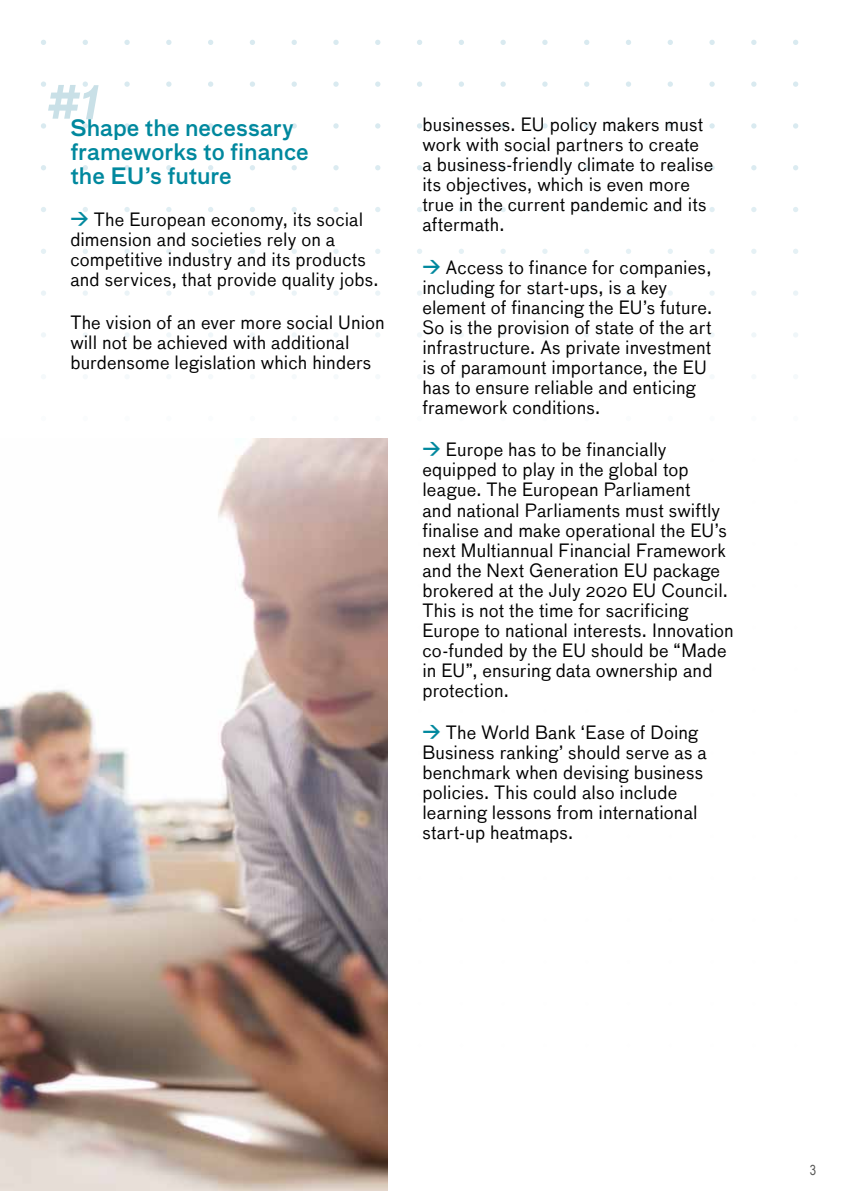
<style>
.page{position:relative;width:842px;height:1191px;background:#fff}
.page>*{position:absolute;margin:0;border:0;box-sizing:border-box;transform-origin:0 0}
.t1{font:italic 500 62.4px "Bau";color:#c9e0e7}
.t2{font:500 22px/24px "Bau";color:#00889e}
.t3{font:18px/20px "Bau";letter-spacing:.01em;color:#000}
.t4{font:14px "Arial Narrow";color:#575756}
.s1{font-family:"DIN";font-weight:700;color:#00889e}
</style>
<div class="page">
<svg style="left:124px;top:40px;width:6px;height:5px"></svg>
<svg style="left:166px;top:40px;width:5px;height:5px"></svg>
<svg style="left:208px;top:40px;width:5px;height:5px"></svg>
<svg style="left:250px;top:40px;width:5px;height:5px"></svg>
<svg style="left:292px;top:40px;width:5px;height:5px"></svg>
<svg style="left:333px;top:40px;width:6px;height:5px"></svg>
<svg style="left:375px;top:40px;width:5px;height:5px"></svg>
<svg style="left:417px;top:40px;width:5px;height:5px"></svg>
<svg style="left:459px;top:40px;width:5px;height:5px"></svg>
<svg style="left:500px;top:40px;width:6px;height:5px"></svg>
<svg style="left:542px;top:40px;width:6px;height:5px"></svg>
<svg style="left:584px;top:40px;width:5px;height:5px"></svg>
<svg style="left:626px;top:40px;width:5px;height:5px"></svg>
<svg style="left:668px;top:40px;width:5px;height:5px"></svg>
<svg style="left:709px;top:40px;width:6px;height:5px"></svg>
<svg style="left:751px;top:40px;width:5px;height:5px"></svg>
<svg style="left:793px;top:40px;width:5px;height:5px"></svg>
<svg style="left:124px;top:81px;width:6px;height:6px"></svg>
<svg style="left:166px;top:81px;width:5px;height:6px"></svg>
<svg style="left:208px;top:81px;width:5px;height:6px"></svg>
<svg style="left:250px;top:81px;width:5px;height:6px"></svg>
<svg style="left:292px;top:81px;width:5px;height:6px"></svg>
<svg style="left:333px;top:81px;width:6px;height:6px"></svg>
<svg style="left:375px;top:81px;width:5px;height:6px"></svg>
<svg style="left:417px;top:81px;width:5px;height:6px"></svg>
<svg style="left:459px;top:81px;width:5px;height:6px"></svg>
<svg style="left:500px;top:81px;width:6px;height:6px"></svg>
<svg style="left:542px;top:81px;width:6px;height:6px"></svg>
<svg style="left:584px;top:81px;width:5px;height:6px"></svg>
<svg style="left:626px;top:81px;width:5px;height:6px"></svg>
<svg style="left:668px;top:81px;width:5px;height:6px"></svg>
<svg style="left:709px;top:81px;width:6px;height:6px"></svg>
<svg style="left:751px;top:81px;width:5px;height:6px"></svg>
<svg style="left:793px;top:81px;width:5px;height:6px"></svg>
<svg style="left:124px;top:123px;width:6px;height:6px"></svg>
<svg style="left:166px;top:123px;width:5px;height:6px"></svg>
<svg style="left:208px;top:123px;width:5px;height:6px"></svg>
<svg style="left:250px;top:123px;width:5px;height:6px"></svg>
<svg style="left:292px;top:123px;width:5px;height:6px"></svg>
<svg style="left:333px;top:123px;width:6px;height:6px"></svg>
<svg style="left:375px;top:123px;width:5px;height:6px"></svg>
<svg style="left:417px;top:123px;width:5px;height:6px"></svg>
<svg style="left:459px;top:123px;width:5px;height:6px"></svg>
<svg style="left:500px;top:123px;width:6px;height:6px"></svg>
<svg style="left:542px;top:123px;width:6px;height:6px"></svg>
<svg style="left:584px;top:123px;width:5px;height:6px"></svg>
<svg style="left:626px;top:123px;width:5px;height:6px"></svg>
<svg style="left:668px;top:123px;width:5px;height:6px"></svg>
<svg style="left:709px;top:123px;width:6px;height:6px"></svg>
<svg style="left:751px;top:123px;width:5px;height:6px"></svg>
<svg style="left:793px;top:123px;width:5px;height:6px"></svg>
<svg style="left:124px;top:165px;width:6px;height:5px"></svg>
<svg style="left:166px;top:165px;width:5px;height:5px"></svg>
<svg style="left:208px;top:165px;width:5px;height:5px"></svg>
<svg style="left:250px;top:165px;width:5px;height:5px"></svg>
<svg style="left:292px;top:165px;width:5px;height:5px"></svg>
<svg style="left:333px;top:165px;width:6px;height:5px"></svg>
<svg style="left:375px;top:165px;width:5px;height:5px"></svg>
<svg style="left:417px;top:165px;width:5px;height:5px"></svg>
<svg style="left:459px;top:165px;width:5px;height:5px"></svg>
<svg style="left:500px;top:165px;width:6px;height:5px"></svg>
<svg style="left:542px;top:165px;width:6px;height:5px"></svg>
<svg style="left:584px;top:165px;width:5px;height:5px"></svg>
<svg style="left:626px;top:165px;width:5px;height:5px"></svg>
<svg style="left:668px;top:165px;width:5px;height:5px"></svg>
<svg style="left:709px;top:165px;width:6px;height:5px"></svg>
<svg style="left:751px;top:165px;width:5px;height:5px"></svg>
<svg style="left:793px;top:165px;width:5px;height:5px"></svg>
<svg style="left:124px;top:207px;width:6px;height:5px"></svg>
<svg style="left:166px;top:207px;width:5px;height:5px"></svg>
<svg style="left:208px;top:207px;width:5px;height:5px"></svg>
<svg style="left:250px;top:207px;width:5px;height:5px"></svg>
<svg style="left:292px;top:207px;width:5px;height:5px"></svg>
<svg style="left:333px;top:207px;width:6px;height:5px"></svg>
<svg style="left:375px;top:207px;width:5px;height:5px"></svg>
<svg style="left:417px;top:207px;width:5px;height:5px"></svg>
<svg style="left:459px;top:207px;width:5px;height:5px"></svg>
<svg style="left:500px;top:207px;width:6px;height:5px"></svg>
<svg style="left:542px;top:207px;width:6px;height:5px"></svg>
<svg style="left:584px;top:207px;width:5px;height:5px"></svg>
<svg style="left:626px;top:207px;width:5px;height:5px"></svg>
<svg style="left:668px;top:207px;width:5px;height:5px"></svg>
<svg style="left:709px;top:207px;width:6px;height:5px"></svg>
<svg style="left:751px;top:207px;width:5px;height:5px"></svg>
<svg style="left:793px;top:207px;width:5px;height:5px"></svg>
<svg style="left:124px;top:249px;width:6px;height:5px"></svg>
<svg style="left:166px;top:249px;width:5px;height:5px"></svg>
<svg style="left:208px;top:249px;width:5px;height:5px"></svg>
<svg style="left:250px;top:249px;width:5px;height:5px"></svg>
<svg style="left:292px;top:249px;width:5px;height:5px"></svg>
<svg style="left:333px;top:249px;width:6px;height:5px"></svg>
<svg style="left:375px;top:249px;width:5px;height:5px"></svg>
<svg style="left:417px;top:249px;width:5px;height:5px"></svg>
<svg style="left:459px;top:249px;width:5px;height:5px"></svg>
<svg style="left:500px;top:249px;width:6px;height:5px"></svg>
<svg style="left:542px;top:249px;width:6px;height:5px"></svg>
<svg style="left:584px;top:249px;width:5px;height:5px"></svg>
<svg style="left:626px;top:249px;width:5px;height:5px"></svg>
<svg style="left:668px;top:249px;width:5px;height:5px"></svg>
<svg style="left:709px;top:249px;width:6px;height:5px"></svg>
<svg style="left:751px;top:249px;width:5px;height:5px"></svg>
<svg style="left:793px;top:249px;width:5px;height:5px"></svg>
<svg style="left:124px;top:291px;width:6px;height:5px"></svg>
<svg style="left:166px;top:291px;width:5px;height:5px"></svg>
<svg style="left:208px;top:290px;width:5px;height:6px"></svg>
<svg style="left:250px;top:290px;width:5px;height:6px"></svg>
<svg style="left:292px;top:291px;width:5px;height:5px"></svg>
<svg style="left:333px;top:291px;width:6px;height:5px"></svg>
<svg style="left:375px;top:291px;width:5px;height:5px"></svg>
<svg style="left:417px;top:290px;width:5px;height:6px"></svg>
<svg style="left:459px;top:290px;width:5px;height:6px"></svg>
<svg style="left:501px;top:291px;width:5px;height:5px"></svg>
<svg style="left:542px;top:291px;width:6px;height:5px"></svg>
<svg style="left:584px;top:290px;width:5px;height:6px"></svg>
<svg style="left:626px;top:290px;width:5px;height:6px"></svg>
<svg style="left:668px;top:290px;width:5px;height:6px"></svg>
<svg style="left:709px;top:291px;width:6px;height:5px"></svg>
<svg style="left:751px;top:291px;width:5px;height:5px"></svg>
<svg style="left:793px;top:290px;width:5px;height:6px"></svg>
<svg style="left:125px;top:332px;width:5px;height:5px"></svg>
<svg style="left:166px;top:332px;width:5px;height:5px"></svg>
<svg style="left:208px;top:332px;width:5px;height:5px"></svg>
<svg style="left:250px;top:332px;width:5px;height:5px"></svg>
<svg style="left:292px;top:332px;width:5px;height:5px"></svg>
<svg style="left:334px;top:333px;width:4px;height:4px"></svg>
<svg style="left:375px;top:332px;width:5px;height:5px"></svg>
<svg style="left:417px;top:332px;width:5px;height:5px"></svg>
<svg style="left:459px;top:332px;width:5px;height:5px"></svg>
<svg style="left:501px;top:332px;width:5px;height:5px"></svg>
<svg style="left:543px;top:332px;width:4px;height:5px"></svg>
<svg style="left:584px;top:332px;width:5px;height:5px"></svg>
<svg style="left:626px;top:332px;width:5px;height:5px"></svg>
<svg style="left:668px;top:332px;width:5px;height:5px"></svg>
<svg style="left:710px;top:332px;width:5px;height:5px"></svg>
<svg style="left:751px;top:332px;width:5px;height:5px"></svg>
<svg style="left:793px;top:332px;width:5px;height:5px"></svg>
<svg style="left:41px;top:40px;width:5px;height:5px"></svg>
<svg style="left:83px;top:40px;width:5px;height:5px"></svg>
<svg style="left:41px;top:81px;width:5px;height:6px"></svg>
<svg style="left:83px;top:81px;width:5px;height:6px"></svg>
<svg style="left:41px;top:123px;width:5px;height:6px"></svg>
<svg style="left:83px;top:123px;width:5px;height:6px"></svg>
<svg style="left:41px;top:165px;width:5px;height:5px"></svg>
<svg style="left:83px;top:165px;width:5px;height:5px"></svg>
<svg style="left:41px;top:207px;width:5px;height:5px"></svg>
<svg style="left:83px;top:207px;width:5px;height:5px"></svg>
<svg style="left:41px;top:249px;width:5px;height:5px"></svg>
<svg style="left:83px;top:249px;width:5px;height:5px"></svg>
<svg style="left:41px;top:290px;width:5px;height:6px"></svg>
<svg style="left:83px;top:290px;width:5px;height:6px"></svg>
<svg style="left:41px;top:332px;width:5px;height:5px"></svg>
<svg style="left:83px;top:332px;width:5px;height:5px"></svg>
<img style="left:0;top:439px;width:388px;height:752px">
<h1 class="t1" style="left:43px;top:70px;width:69px">#<sup>1</sup></h1>
<p class="t2" style="left:70px;top:116px;width:240px">Shape the necessary frameworks to finance the EU’s future</p>
<p class="t3" style="left:70px;top:210px;width:310px"><span class="s1">&gt;</span> The European economy, its social dimension and societies rely on a competitive industry and its products and services, that provide quality jobs.</p>
<p class="t3" style="left:70px;top:312px;width:316px">The vision of an ever more social Union will not be achieved with additional burdensome legislation which hinders</p>
<p class="t3" style="left:422px;top:114px;width:292px">businesses. EU policy makers must work with social partners to create<br>a business-friendly climate to realise its objectives, which is even more true in the current pandemic and its aftermath.</p>
<p class="t3" style="left:422px;top:257px;width:291px"><span class="s1">&gt;</span> Access to finance for companies, including for start-ups, is a key element of financing the EU’s future.<br>So is the provision of state of the art infrastructure. As private investment is of paramount importance, the EU has to ensure reliable and enticing framework conditions.</p>
<p class="t3" style="left:422px;top:440px;width:313px"><span class="s1">&gt;</span> Europe has to be financially equipped to play in the global top league. The European Parliament<br>and national Parliaments must swiftly finalise and make operational the EU’s next Multiannual Financial Framework and the Next Generation EU package brokered at the July 2020 EU Council.<br>This is not the time for sacrificing Europe to national interests. Innovation co-funded by the EU should be “Made in EU”, ensuring data ownership and protection.</p>
<p class="t3" style="left:422px;top:722px;width:286px"><span class="s1">&gt;</span> The World Bank ‘Ease of Doing<br>Business ranking’ should serve as a benchmark when devising business policies. This could also include learning lessons from international start-up heatmaps.</p>
<p class="t4" style="left:810px;top:1159px;width:8px">3</p>
</div>
